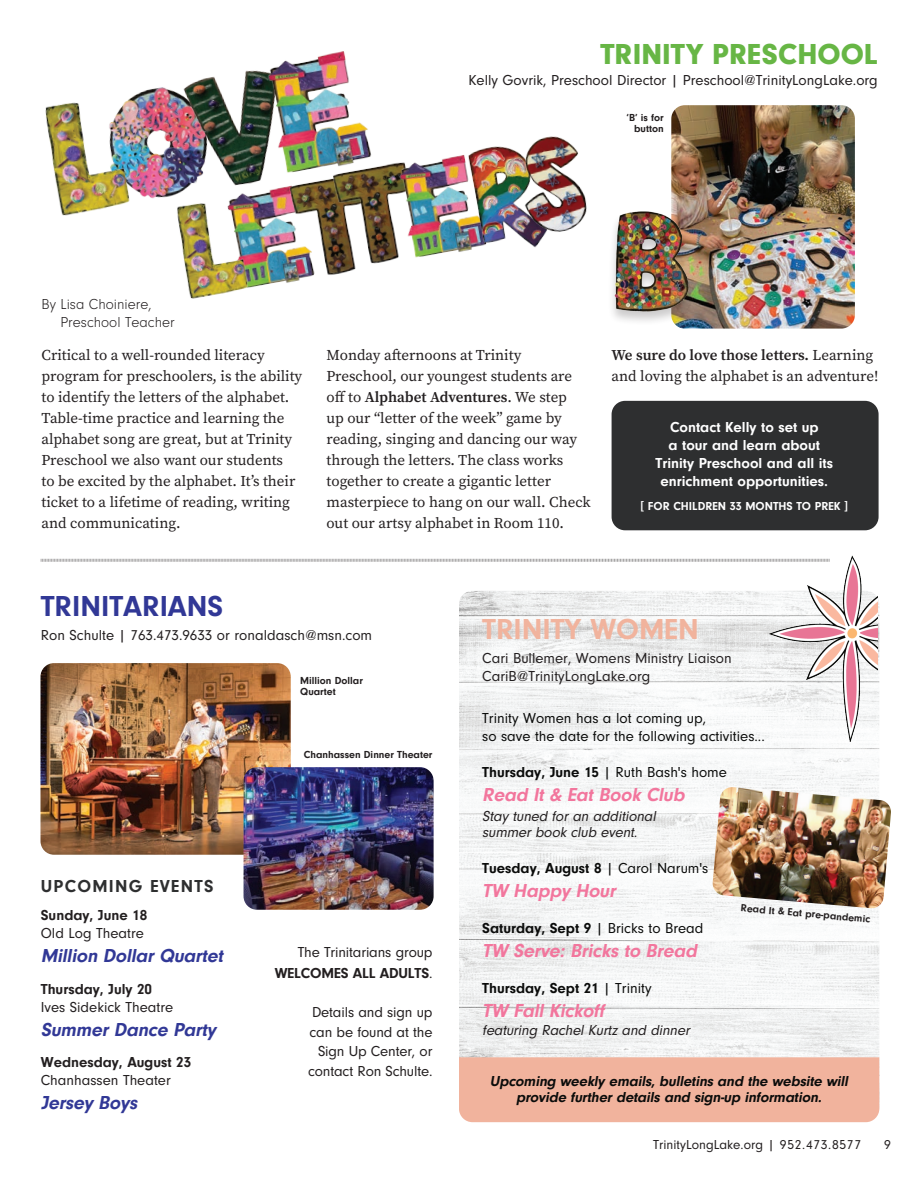
<style>
.page{position:relative;width:918px;height:1188px;background:#fff}
.page>*{position:absolute;margin:0;border:0;box-sizing:border-box;transform-origin:0 0}
.t1{font:900 30px "Neuzeit Gro";color:#67b645}
.t2{font:700 30px "Neuzeit Gro";color:#313896}
.t3{font:700 30px "Neuzeit Gro";color:#f1b39d}
.t4{font:italic 700 19.5px "Neuzeit Gro";color:#f2769d}
.t5{font:italic 700 19.5px "Neuzeit Gro";color:#313896}
.t6{font:700 18px "Neuzeit Gro";letter-spacing:.07em;color:#2e2f30}
.t7{font:15px/21px "Source Serif Pro";color:#231f20}
.t8{font:15px/19.5px "Neuzeit Gro";color:#231f20;text-align:right}
.t9{font:700 15px "Neuzeit Gro";color:#0b0c0b}
.t10{font:italic 700 15px/16.5px "Neuzeit Gro";color:#0b0c0b;text-align:center}
.t11{font:700 15px/18px "Neuzeit Gro";color:#fff;text-align:center}
.t12{font:italic 15px/16.5px "Neuzeit Gro";color:#231f20}
.t13{font:15px/18px "Neuzeit Gro";color:#0b0c0b}
.t14{font:700 15px "Neuzeit Gro";color:#231f20}
.t15{font:300 15px/18px "Neuzeit Gro";color:#231f20}
.t16{font:13.5px "Neuzeit Gro";color:#231f20}
.t17{font:700 12px "Neuzeit Gro";color:#fff}
.t18{font:700 10.65px/11.2px "Neuzeit Gro";color:#231f20}
.s1{font-weight:600}
.s2{font-weight:700}
.s3{font-weight:400}
</style>
<div class="page">
<img style="left:459px;top:591px;width:420px;height:466px">
<div style="left:612px;top:401px;width:267px;height:129px;background:#2e2f30;border-radius:14px"></div>
<img style="left:45px;top:87px;width:117px;height:129px">
<img style="left:162px;top:76px;width:81px;height:106px">
<img style="left:243px;top:51px;width:129px;height:120px">
<img style="left:206px;top:171px;width:73px;height:112px">
<img style="left:279px;top:169px;width:43px;height:114px">
<img style="left:147px;top:182px;width:131px;height:117px">
<img style="left:322px;top:157px;width:56px;height:118px">
<img style="left:378px;top:161px;width:64px;height:102px">
<img style="left:442px;top:147px;width:47px;height:106px">
<img style="left:489px;top:136px;width:98px;height:112px">
<svg style="left:41px;top:558px;width:728px;height:4px"></svg>
<img style="left:40px;top:663px;width:251px;height:192px">
<img style="left:244px;top:767px;width:190px;height:143px">
<img style="left:671px;top:105px;width:184px;height:224px">
<div style="left:607px;top:211px;width:89px;height:115px;background:#231f20;opacity:.23"></div>
<img style="left:607px;top:202px;width:102px;height:118px">
<img style="left:769px;top:555px;width:109px;height:187px">
<div style="left:459px;top:1057px;width:420px;height:65px;background:#f1b39d"></div>
<img style="left:712px;top:787px;width:179px;height:122px">
<h1 class="t1" style="left:600px;top:37px;width:279px">TRINITY PRESCHOOL</h1>
<p class="t8" style="left:469px;top:70px;width:411px">Kelly Govrik, Preschool Director | Preschool@TrinityLongLake.org</p>
<p class="t15" style="left:60px;top:296px;width:116px;text-indent:-19px">By Lisa Choiniere,<br>Preschool Teacher</p>
<p class="t18" style="left:627px;top:112px;width:39px;text-align:right">‘B’ is for button</p>
<p class="t7" style="left:42px;top:345px;width:262px">Critical to a well-rounded literacy program for preschoolers, is the ability to identify the letters of the alphabet.<br>Table-time practice and learning the alphabet song are great, but at Trinity Preschool we also want our students<br>to be excited by the alphabet. It’s their ticket to a lifetime of reading, writing and communicating.</p>
<p class="t7" style="left:327px;top:345px;width:266px">Monday afternoons at Trinity Preschool, our youngest students are off to <span class="s1">Alphabet Adventures</span>. We step<br>up our “letter of the week” game by reading, singing and dancing our way through the letters. The class works together to create a gigantic letter masterpiece to hang on our wall. Check out our artsy alphabet in Room 110.</p>
<p class="t7" style="left:612px;top:345px;width:268px"><span class="s1">We sure do love those letters.</span> Learning and loving the alphabet is an adventure!</p>
<p class="t11" style="left:655px;top:418px;width:179px">Contact Kelly to set up<br>a tour and learn about<br>Trinity Preschool and all its enrichment opportunities.</p>
<p class="t17" style="left:640px;top:499px;width:209px">[ FOR CHILDREN 33 MONTHS TO PREK ]</p>
<h1 class="t2" style="left:41px;top:589px;width:184px">TRINITARIANS</h1>
<p class="t8" style="left:41px;top:625px;width:333px">Ron Schulte | 763.473.9633 or ronaldasch@msn.com</p>
<p class="t18" style="left:300px;top:675px;width:64px">Million Dollar<br>Quartet</p>
<p class="t6" style="left:41px;top:876px;width:174px">UPCOMING EVENTS</p>
<p class="t14" style="left:41px;top:907px;width:108px">Sunday, June 18</p>
<p class="t8" style="left:41px;top:924px;width:105px">Old Log Theatre</p>
<h2 class="t5" style="left:41px;top:945px;width:188px">Million Dollar Quartet</h2>
<p class="t14" style="left:41px;top:981px;width:113px">Thursday, July 20</p>
<p class="t8" style="left:41px;top:997px;width:134px">Ives Sidekick Theatre</p>
<h2 class="t5" style="left:41px;top:1019px;width:177px">Summer Dance Party</h2>
<p class="t14" style="left:41px;top:1054px;width:152px">Wednesday, August 23</p>
<p class="t8" style="left:41px;top:1071px;width:131px">Chanhassen Theater</p>
<h2 class="t5" style="left:41px;top:1092px;width:102px">Jersey Boys</h2>
<p class="t18" style="left:304px;top:749px;width:130px">Chanhassen Dinner Theater</p>
<p class="t8" style="left:275px;top:942px;width:159px;line-height:21px">The Trinitarians group<br><span class="s2">WELCOMES ALL ADULTS</span>.</p>
<p class="t8" style="left:308px;top:1003px;width:126px">Details and sign up can be found at the<br>Sign Up Center, or contact Ron Schulte.</p>
<h1 class="t3" style="left:482px;top:612px;width:218px">TRINITY WOMEN</h1>
<p class="t8" style="left:482px;top:649px;width:251px;line-height:18px;text-align:left">Cari Bullemer, Womens Ministry Liaison<br>CariB@TrinityLongLake.org</p>
<p class="t13" style="left:482px;top:710px;width:284px">Trinity Women has a lot coming up,<br>so save the date for the following activities...</p>
<p class="t9" style="left:482px;top:764px;width:246px">Thursday, June 15 <span class="s3">| Ruth Bash's home</span></p>
<h2 class="t4" style="left:482px;top:784px;width:208px">Read It &amp; Eat Book Club</h2>
<p class="t12" style="left:482px;top:808px;width:178px">Stay tuned for an additional summer book club event.</p>
<p class="t9" style="left:482px;top:860px;width:228px">Tuesday, August 8 <span class="s3">| Carol Narum's</span></p>
<h2 class="t4" style="left:482px;top:880px;width:139px">TW Happy Hour</h2>
<p class="t9" style="left:482px;top:920px;width:223px">Saturday, Sept 9 <span class="s3">| Bricks to Bread</span></p>
<h2 class="t4" style="left:482px;top:940px;width:220px">TW Serve: Bricks to Bread</h2>
<p class="t9" style="left:482px;top:980px;width:171px">Thursday, Sept 21 <span class="s3">| Trinity</span></p>
<h2 class="t4" style="left:482px;top:1000px;width:128px">TW Fall Kickoff</h2>
<p class="t12" style="left:482px;top:1022px;width:212px">featuring Rachel Kurtz and dinner</p>
<p class="t18" style="left:741px;top:902px;width:131px;rotate:5deg">Read It &amp; Eat pre-pandemic</p>
<p class="t10" style="left:490px;top:1073px;width:363px">Upcoming weekly emails, bulletins and the website will provide further details and sign-up information.</p>
<p class="t16" style="left:653px;top:1137px;width:209px">TrinityLongLake.org | 952.473.8577</p>
<p class="t16" style="left:884px;top:1137px;width:8px">9</p>
</div>
